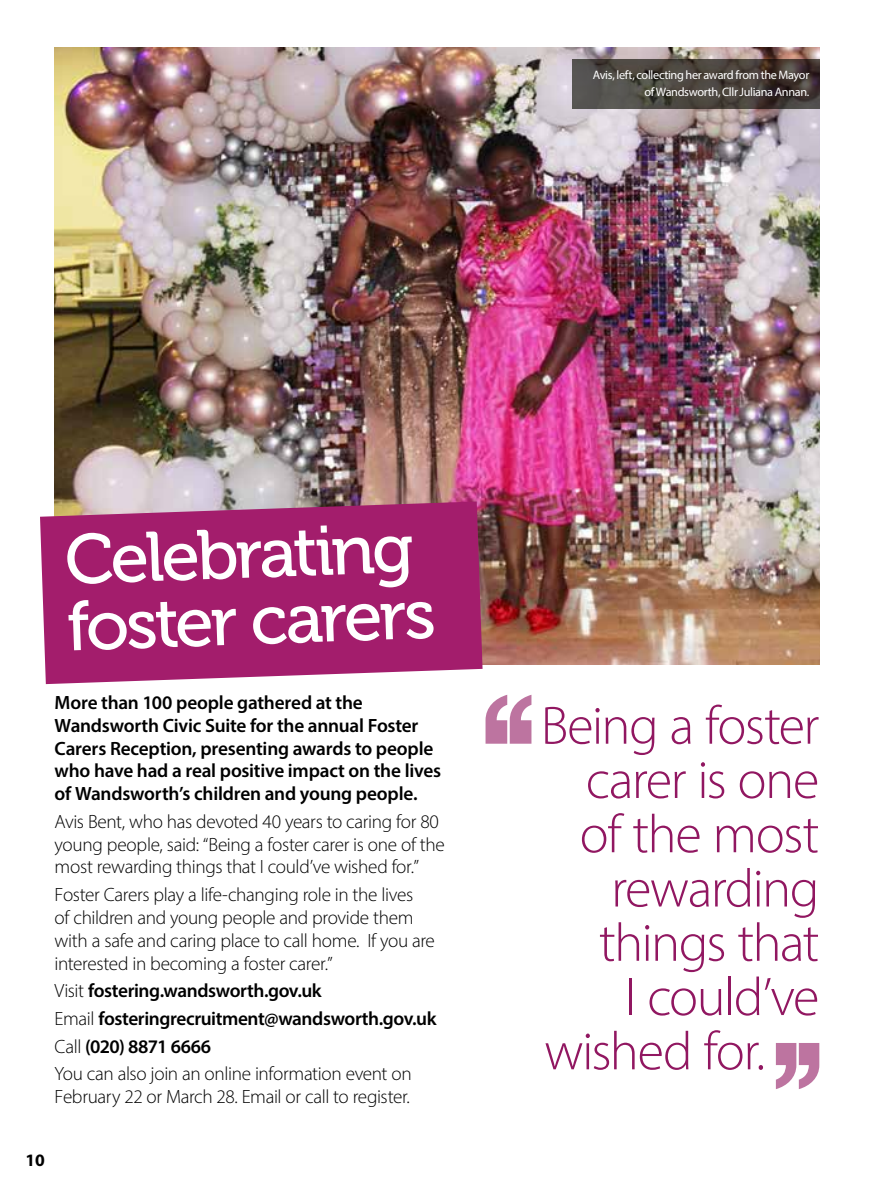
<style>
.page{position:relative;width:869px;height:1191px;background:#fff}
.page>*{position:absolute;margin:0;border:0;box-sizing:border-box;transform-origin:0 0}
.t1{font:70px/66.5px "Museo 500";color:#fff}
.t2{font:300 54.25px "Myriad Pro";letter-spacing:-.03em;color:#911761}
.t3{font:300 19.25px/22.8px "Myriad Pro";letter-spacing:-.02em;color:#000}
.t4{font:600 19.25px/22.8px "Myriad Pro";letter-spacing:-.015em;color:#000}
.t5{font:700 17.5px "Myriad Pro";color:#000}
.t6{font:12.25px/17.5px "Myriad Pro";letter-spacing:-.03em;color:#fff;text-align:right}
.s1{font-weight:300}
</style>
<div class="page">
<img style="left:55px;top:47px;width:764px;height:618px">
<svg style="left:40px;top:501px;width:442px;height:183px;background:#a82e75"></svg>
<svg style="left:572px;top:60px;width:247px;height:49px;background:#48423d"></svg>
<svg style="left:485px;top:695px;width:46px;height:48px"></svg>
<svg style="left:775px;top:1043px;width:44px;height:46px"></svg>
<p class="t6" style="left:592px;top:66px;width:218px">Avis, left, collecting her award from the Mayor of Wandsworth, Cllr Juliana Annan.</p>
<h1 class="t1" style="left:64px;top:528px;width:370px;rotate:-2deg">Celebrating foster carers</h1>
<p class="t4" style="left:55px;top:691px;width:388px">More than 100 people gathered at the Wandsworth Civic Suite for the annual Foster Carers Reception, presenting awards to people who have had a real positive impact on the lives of Wandsworth’s children and young people.</p>
<p class="t3" style="left:55px;top:810px;width:391px">Avis Bent, who has devoted 40 years to caring for 80 young people, said: “Being a foster carer is one of the most rewarding things that I could’ve wished for.”</p>
<p class="t3" style="left:55px;top:883px;width:381px">Foster Carers play a life-changing role in the lives<br>of children and young people and provide them with a safe and caring place to call home. If you are interested in becoming a foster carer.”</p>
<p class="t4" style="left:55px;top:976px;width:383px;line-height:27.7px"><span class="s1">Visit</span> fostering.wandsworth.gov.uk<br><span class="s1">Email</span> fosteringrecruitment@wandsworth.gov.uk <span class="s1">Call</span> (020) 8871 6666<br><span class="s1">You can also join an online information event on</span></p>
<p class="t3" style="left:55px;top:1085px;width:357px">February 22 or March 28. Email or call to register.</p>
<p class="t5" style="left:25px;top:1148px;width:21px">10</p>
<h2 class="t2" style="left:540px;top:693px;width:280px">Being a foster</h2>
<h2 class="t2" style="left:585px;top:747px;width:235px">carer is one</h2>
<h2 class="t2" style="left:579px;top:801px;width:241px">of the most</h2>
<h2 class="t2" style="left:610px;top:855px;width:210px">rewarding</h2>
<h2 class="t2" style="left:598px;top:910px;width:222px">things that</h2>
<h2 class="t2" style="left:624px;top:964px;width:196px">I could’ve</h2>
<h2 class="t2" style="left:544px;top:1018px;width:222px">wished for.</h2>
</div>
